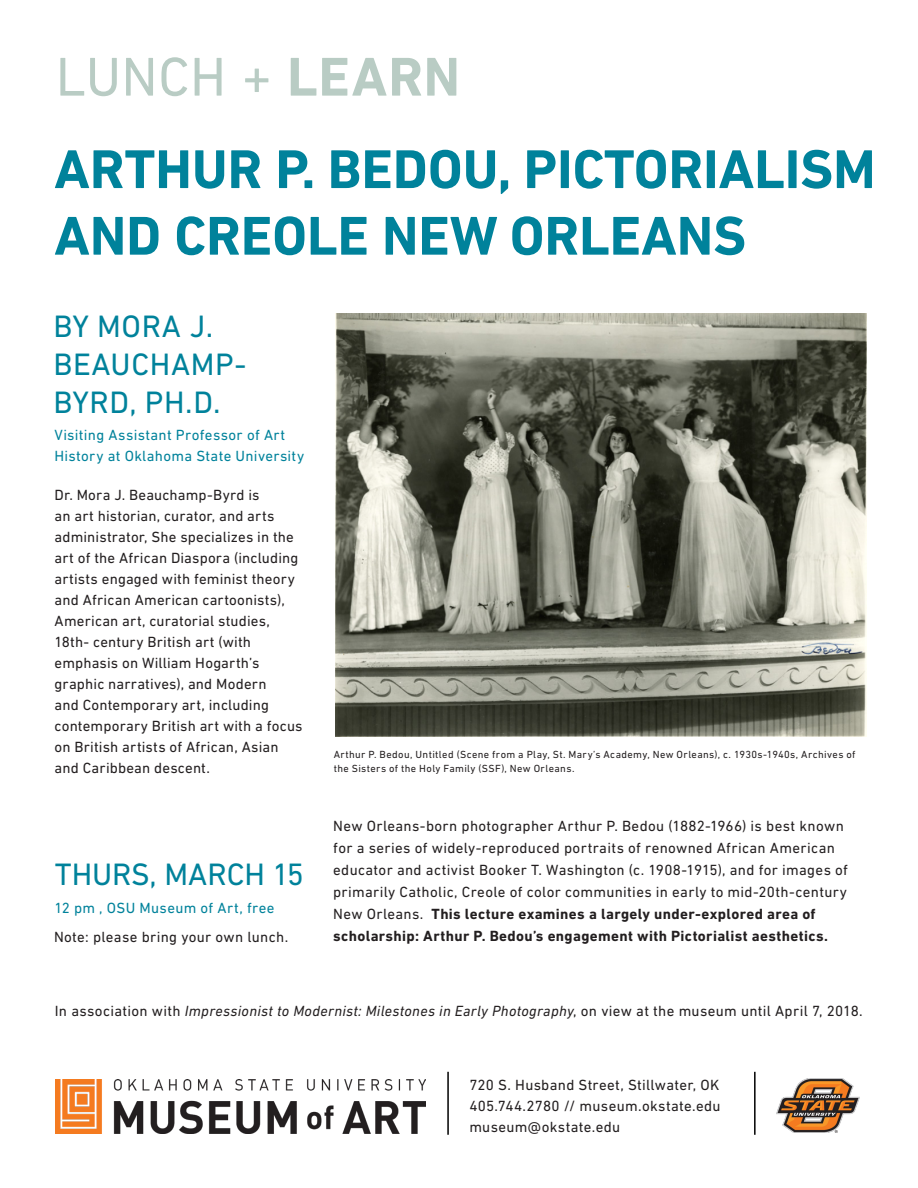
<style>
.page{position:relative;width:918px;height:1188px;background:#fff}
.page>*{position:absolute;margin:0;border:0;box-sizing:border-box;transform-origin:0 0}
.t1{font:700 55.5px/66.6px "DIN Next LT Pro";color:#00829b}
.t2{font:55.5px "DIN Next LT Pro";letter-spacing:.005em;color:#b9ccc4}
.t3{font:31.5px/37.8px "DIN Next LT Pro";letter-spacing:.02em;color:#00829b}
.t4{font:31.5px "DIN Next LT Pro";letter-spacing:-.005em;color:#00829b}
.t5{font:15px/21px "DIN Next LT Pro";letter-spacing:.015em;color:#231f20}
.t6{font:italic 15px "DIN Next LT Pro";letter-spacing:.02em;color:#231f20}
.t7{font:15px/21px "DIN Next LT Pro";letter-spacing:.02em;color:#00829b}
.t8{font:10.5px/13.5px "DIN Next LT Pro";letter-spacing:.035em;color:#231f20}
.s1{font-weight:700}
.s2{font-style:normal}
</style>
<div class="page">
<img style="left:335px;top:313px;width:532px;height:423px">
<hr style="left:447px;top:1072px;width:2px;height:63px;background:#000">
<img style="left:777px;top:1079px;width:82px;height:54px">
<hr style="left:754px;top:1072px;width:2px;height:63px;background:#000">
<img style="left:55px;top:1079px;width:370px;height:54px">
<p class="t2" style="left:56px;top:45px;width:406px">LUNCH + <span class="s1">LEARN</span></p>
<p class="t1" style="left:54px;top:136px;width:823px">ARTHUR P. BEDOU, PICTORIALISM<br>AND CREOLE NEW ORLEANS</p>
<p class="t3" style="left:53px;top:307px;width:195px">BY MORA J.<br>BEAUCHAMP-<br>BYRD, PH.D.</p>
<p class="t7" style="left:54px;top:424px;width:251px">Visiting Assistant Professor of Art<br>History at Oklahoma State University</p>
<p class="t5" style="left:55px;top:484px;width:249px">Dr. Mora J. Beauchamp-Byrd is<br>an art historian, curator, and arts administrator, She specializes in the art of the African Diaspora (including artists engaged with feminist theory and African American cartoonists), American art, curatorial studies, 18th- century British art (with emphasis on William Hogarth’s graphic narratives), and Modern<br>and Contemporary art, including contemporary British art with a focus on British artists of African, Asian and Caribbean descent.</p>
<p class="t4" style="left:55px;top:856px;width:251px">THURS, MARCH 15</p>
<p class="t7" style="left:54px;top:897px;width:222px">12 pm , OSU Museum of Art, free</p>
<p class="t5" style="left:54px;top:926px;width:236px">Note: please bring your own lunch.</p>
<p class="t8" style="left:334px;top:748px;width:523px">Arthur P. Bedou, Untitled (Scene from a Play, St. Mary’s Academy, New Orleans), c. 1930s-1940s, Archives of the Sisters of the Holy Family (SSF), New Orleans.</p>
<p class="t5" style="left:333px;top:815px;width:516px;line-height:22px">New Orleans-born photographer Arthur P. Bedou (1882-1966) is best known for a series of widely-reproduced portraits of renowned African American educator and activist Booker T. Washington (c. 1908-1915), and for images of primarily Catholic, Creole of color communities in early to mid-20th-century New Orleans. <span class="s1">This lecture examines a largely under-explored area of scholarship: Arthur P. Bedou’s engagement with Pictorialist aesthetics.</span></p>
<p class="t6" style="left:55px;top:1002px;width:809px"><span class="s2">In association with</span> Impressionist to Modernist: Milestones in Early Photography<span class="s2">, on view at the museum until April 7, 2018.</span></p>
<p class="t5" style="left:469px;top:1074px;width:252px">720 S. Husband Street, Stillwater, OK</p>
<p class="t5" style="left:469px;top:1095px;width:253px">405.744.2780 // museum.okstate.edu</p>
<p class="t5" style="left:469px;top:1116px;width:153px">museum@okstate.edu</p>
</div>
